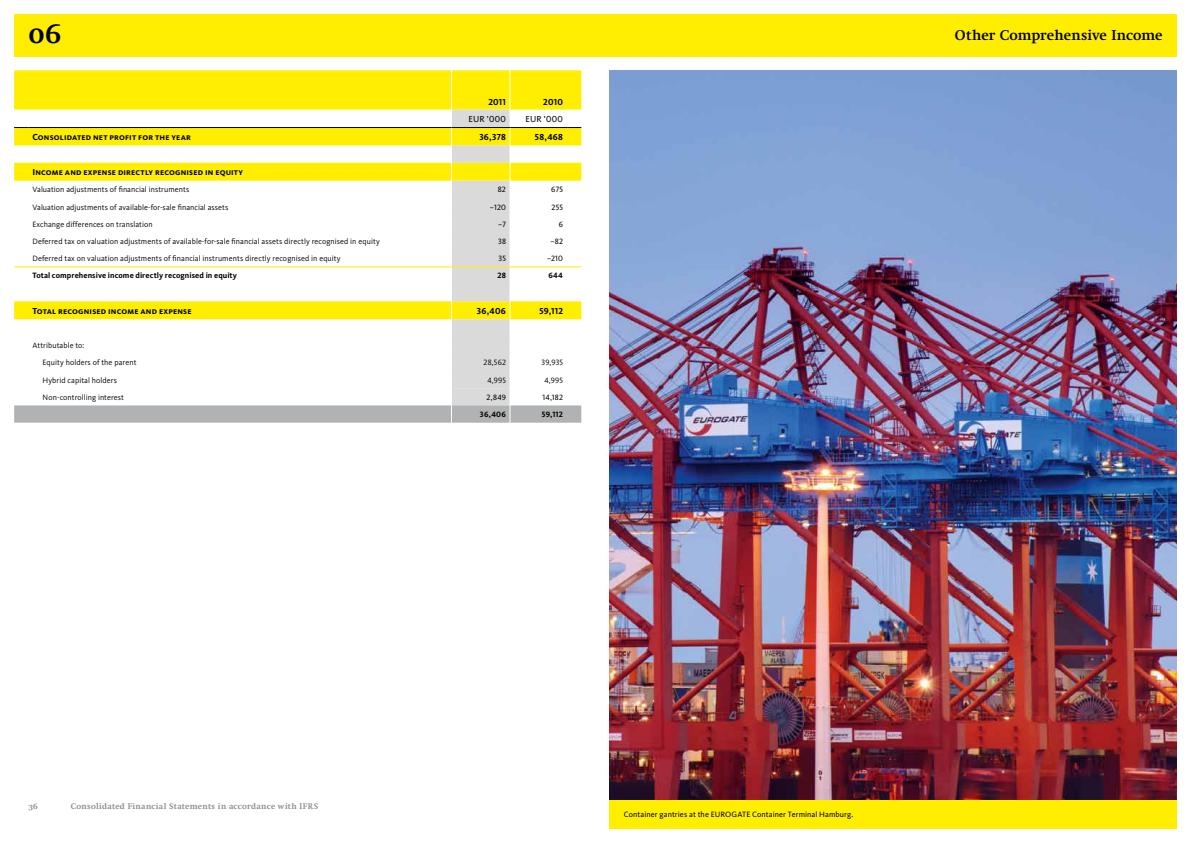
<style>
.page{position:relative;width:1191px;height:842px;background:#fff}
.page>*{position:absolute;margin:0;border:0;box-sizing:border-box;transform-origin:0 0}
.t1{font:700 28px "Nu Swift";color:#000}
.t2{font:700 14px "Nu Swift";letter-spacing:.005em;color:#000}
.t3{font:9px "Kievit Bold SC";letter-spacing:.02em;color:#000}
.t4{font:9px "Kievit Book SC";letter-spacing:.03em;color:#000}
.t5{font:8px/17.2px "Kievit";letter-spacing:.01em;color:#000}
.t6{font:8px "Kievit";letter-spacing:.01em;color:#000}
.t7{font:700 8px "Nu Swift";letter-spacing:.04em;color:#878786}
.t8{font:700 8px "Kievit";letter-spacing:.01em;color:#000}
.t9{font:8px "Kievit Book SC";letter-spacing:.02em;color:#000}
.t10{font:8px "Kievit Regular SC";letter-spacing:.015em;color:#000}
.t11{font:8px "Kievit Bold SC";letter-spacing:.03em;color:#000}
</style>
<div class="page">
<div style="left:14px;top:14px;width:1162px;height:43px;background:#fe0"></div>
<img style="left:609px;top:70px;width:567px;height:730px">
<svg style="left:14px;top:70px;width:567px;height:353px"></svg>
<hr style="left:451px;top:70px;width:1px;height:40px;background:#fff">
<div style="left:609px;top:800px;width:567px;height:28px;background:#fe0"></div>
<h1 class="t1" style="left:28px;top:17px;width:34px">06</h1>
<p class="t3" style="left:488px;top:97px;width:19px">2011</p>
<p class="t3" style="left:543px;top:97px;width:21px">2010</p>
<p class="t4" style="left:468px;top:114px;width:39px">EUR ’000</p>
<p class="t4" style="left:525px;top:114px;width:39px">EUR ’000</p>
<p class="t3" style="left:32px;top:131px;width:160px">Consolidated net profit for the year</p>
<p class="t3" style="left:479px;top:131px;width:28px">36,378</p>
<p class="t3" style="left:535px;top:131px;width:30px">58,468</p>
<p class="t3" style="left:32px;top:167px;width:212px">Income and expense directly recognised in equity</p>
<p class="t5" style="left:32px;top:181px;width:159px">Valuation adjustments of financial instruments</p>
<p class="t9" style="left:498px;top:185px;width:10px">82</p>
<p class="t9" style="left:551px;top:185px;width:13px">675</p>
<p class="t5" style="left:32px;top:198px;width:198px">Valuation adjustments of available-for-sale financial assets</p>
<p class="t9" style="left:490px;top:202px;width:18px">–120</p>
<p class="t9" style="left:551px;top:202px;width:13px">255</p>
<p class="t5" style="left:32px;top:216px;width:122px">Exchange differences on translation</p>
<p class="t9" style="left:498px;top:219px;width:9px">–7</p>
<p class="t9" style="left:559px;top:219px;width:6px">6</p>
<p class="t5" style="left:32px;top:233px;width:349px">Deferred tax on valuation adjustments of available-for-sale financial assets directly recognised in equity</p>
<p class="t9" style="left:498px;top:237px;width:9px">38</p>
<p class="t9" style="left:550px;top:237px;width:14px">–82</p>
<p class="t5" style="left:32px;top:250px;width:310px">Deferred tax on valuation adjustments of financial instruments directly recognised in equity</p>
<p class="t9" style="left:498px;top:254px;width:9px">35</p>
<p class="t9" style="left:547px;top:254px;width:18px">–210</p>
<p class="t8" style="left:32px;top:271px;width:206px">Total comprehensive income directly recognised in equity</p>
<p class="t11" style="left:497px;top:271px;width:10px">28</p>
<p class="t11" style="left:548px;top:271px;width:16px">644</p>
<p class="t3" style="left:32px;top:305px;width:161px">Total recognised income and expense</p>
<p class="t3" style="left:477px;top:305px;width:31px">36,406</p>
<p class="t3" style="left:539px;top:305px;width:25px">59,112</p>
<p class="t5" style="left:43px;top:337px;width:95px;text-indent:-10px">Attributable to:<br>Equity holders of the parent</p>
<p class="t10" style="left:483px;top:358px;width:24px">28,562</p>
<p class="t10" style="left:541px;top:358px;width:23px">39,935</p>
<p class="t5" style="left:43px;top:371px;width:76px">Hybrid capital holders</p>
<p class="t10" style="left:487px;top:375px;width:20px">4,995</p>
<p class="t10" style="left:544px;top:375px;width:20px">4,995</p>
<p class="t5" style="left:43px;top:389px;width:83px">Non-controlling interest</p>
<p class="t9" style="left:486px;top:392px;width:21px">2,849</p>
<p class="t9" style="left:542px;top:392px;width:22px">14,182</p>
<p class="t11" style="left:480px;top:409px;width:28px">36,406</p>
<p class="t11" style="left:542px;top:409px;width:23px">59,112</p>
<h2 class="t2" style="left:955px;top:27px;width:209px">Other Comprehensive Income</h2>
<p class="t7" style="left:28px;top:802px;width:11px">36</p>
<p class="t7" style="left:71px;top:802px;width:249px">Consolidated Financial Statements in accordance with IFRS</p>
<p class="t6" style="left:624px;top:810px;width:231px">Container gantries at the EUROGATE Container Terminal Hamburg.</p>
</div>
